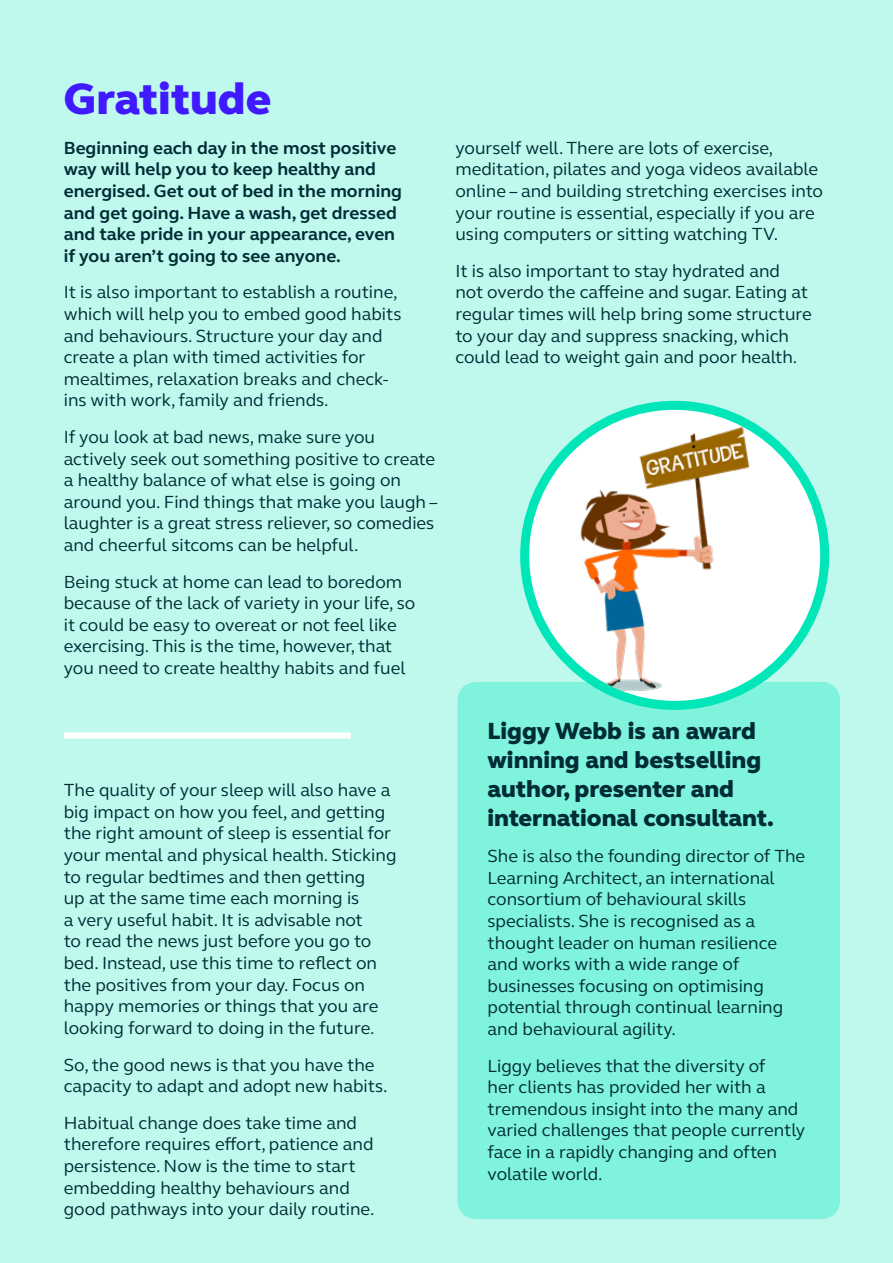
<style>
.page{position:relative;width:893px;height:1263px;background:#bff9ed}
.page>*{position:absolute;margin:0;border:0;box-sizing:border-box;transform-origin:0 0}
.t1{font:800 45px "FS Elliot Pro";color:#4019ff}
.t2{font:800 24px/28.8px "FS Elliot Pro";color:#002c37}
.t3{font:18px/21.6px "FS Elliot";color:#002c37}
.t4{font:700 18px/21.6px "FS Elliot";color:#002c37}
</style>
<div class="page">
<div style="left:458px;top:682px;width:382px;height:537px;background:#80f3dc;border-radius:18px"></div>
<svg style="left:525px;top:405px;width:300px;height:300px;background:#baf8eb"></svg>
<img style="left:537px;top:425px;width:283px;height:268px">
<div style="left:520px;top:401px;width:309px;height:309px;border:9px solid #00e6b8;border-radius:50%"></div>
<div style="left:64px;top:732px;width:287px;height:6px;background:#fff"></div>
<h1 class="t1" style="left:64px;top:69px;width:209px">Gratitude</h1>
<p class="t4" style="left:64px;top:137px;width:340px">Beginning each day in the most positive way will help you to keep healthy and energised. Get out of bed in the morning and get going. Have a wash, get dressed and take pride in your appearance, even if you aren’t going to see anyone.</p>
<p class="t3" style="left:64px;top:281px;width:339px">It is also important to establish a routine, which will help you to embed good habits and behaviours. Structure your day and create a plan with timed activities for mealtimes, relaxation breaks and check&shy;ins with work, family and friends.</p>
<p class="t3" style="left:64px;top:426px;width:376px">If you look at bad news, make sure you actively seek out something positive to create a healthy balance of what else is going on around you. Find things that make you laugh – laughter is a great stress reliever, so comedies and cheerful sitcoms can be helpful.</p>
<p class="t3" style="left:64px;top:570px;width:353px">Being stuck at home can lead to boredom because of the lack of variety in your life, so it could be easy to overeat or not feel like exercising. This is the time, however, that you need to create healthy habits and fuel</p>
<p class="t3" style="left:64px;top:779px;width:334px">The quality of your sleep will also have a big impact on how you feel, and getting the right amount of sleep is essential for your mental and physical health. Sticking to regular bedtimes and then getting<br>up at the same time each morning is<br>a very useful habit. It is advisable not<br>to read the news just before you go to bed. Instead, use this time to reflect on the positives from your day. Focus on happy memories or things that you are looking forward to doing in the future.</p>
<p class="t3" style="left:64px;top:1053px;width:325px">So, the good news is that you have the capacity to adapt and adopt new habits.</p>
<p class="t3" style="left:64px;top:1111px;width:312px">Habitual change does take time and therefore requires effort, patience and persistence. Now is the time to start embedding healthy behaviours and good pathways into your daily routine.</p>
<p class="t3" style="left:455px;top:136px;width:369px">yourself well. There are lots of exercise, meditation, pilates and yoga videos available online – and building stretching exercises into your routine is essential, especially if you are using computers or sitting watching TV.</p>
<p class="t3" style="left:455px;top:259px;width:358px">It is also important to stay hydrated and not overdo the caffeine and sugar. Eating at regular times will help bring some structure to your day and suppress snacking, which could lead to weight gain and poor health.</p>
<h2 class="t2" style="left:488px;top:717px;width:288px">Liggy Webb is an award winning and bestselling author, presenter and international consultant.</h2>
<p class="t3" style="left:488px;top:845px;width:319px">She is also the founding director of The Learning Architect, an international consortium of behavioural skills specialists. She is recognised as a thought leader on human resilience and works with a wide range of businesses focusing on optimising potential through continual learning and behavioural agility.</p>
<p class="t3" style="left:488px;top:1054px;width:319px">Liggy believes that the diversity of<br>her clients has provided her with a tremendous insight into the many and varied challenges that people currently face in a rapidly changing and often volatile world.</p>
</div>
